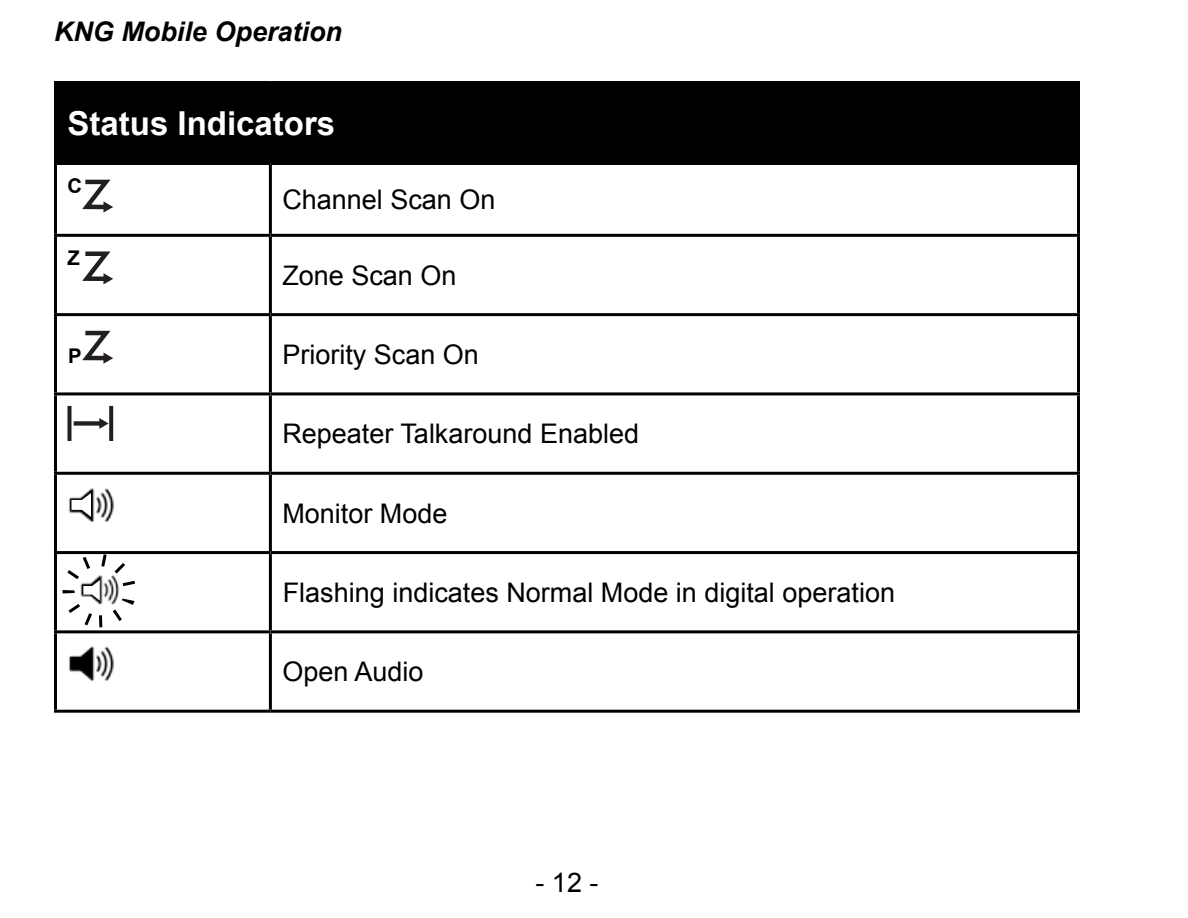
<style>
.page{position:relative;width:1188px;height:918px;background:#fff}
.page>*{position:absolute;margin:0;border:0;box-sizing:border-box;transform-origin:0 0}
.t1{font:700 33px "Arial";color:#fff}
.t2{font:27px "Arial";color:#000}
.t3{font:italic 700 27px "Arial";color:#000}
.t4{font:700 20.4px "Arial";color:#000}
</style>
<div class="page">
<div style="left:56px;top:82px;width:1022px;height:82px;background:#000"></div>
<hr style="left:54px;top:81px;width:216px;height:3px;background:#000">
<hr style="left:54px;top:84px;width:3px;height:78px;background:#000">
<hr style="left:270px;top:81px;width:810px;height:3px;background:#000">
<hr style="left:1077px;top:84px;width:3px;height:78px;background:#000">
<hr style="left:54px;top:162px;width:216px;height:3px;background:#000">
<hr style="left:54px;top:165px;width:3px;height:69px;background:#000">
<hr style="left:270px;top:162px;width:810px;height:3px;background:#000">
<hr style="left:269px;top:165px;width:3px;height:69px;background:#000">
<hr style="left:1077px;top:165px;width:3px;height:69px;background:#000">
<hr style="left:54px;top:234px;width:216px;height:3px;background:#000">
<hr style="left:54px;top:237px;width:3px;height:76px;background:#000">
<hr style="left:270px;top:234px;width:810px;height:3px;background:#000">
<hr style="left:269px;top:237px;width:3px;height:76px;background:#000">
<hr style="left:1077px;top:237px;width:3px;height:76px;background:#000">
<hr style="left:54px;top:313px;width:216px;height:3px;background:#000">
<hr style="left:54px;top:316px;width:3px;height:76px;background:#000">
<hr style="left:270px;top:313px;width:810px;height:3px;background:#000">
<hr style="left:269px;top:316px;width:3px;height:76px;background:#000">
<hr style="left:1077px;top:316px;width:3px;height:76px;background:#000">
<hr style="left:54px;top:392px;width:216px;height:3px;background:#000">
<hr style="left:54px;top:395px;width:3px;height:77px;background:#000">
<hr style="left:270px;top:392px;width:810px;height:3px;background:#000">
<hr style="left:269px;top:395px;width:3px;height:77px;background:#000">
<hr style="left:1077px;top:395px;width:3px;height:77px;background:#000">
<hr style="left:54px;top:472px;width:216px;height:3px;background:#000">
<hr style="left:54px;top:475px;width:3px;height:76px;background:#000">
<hr style="left:270px;top:472px;width:810px;height:3px;background:#000">
<hr style="left:269px;top:475px;width:3px;height:76px;background:#000">
<hr style="left:1077px;top:475px;width:3px;height:76px;background:#000">
<hr style="left:54px;top:551px;width:216px;height:3px;background:#000">
<hr style="left:54px;top:554px;width:3px;height:76px;background:#000">
<hr style="left:270px;top:551px;width:810px;height:3px;background:#000">
<hr style="left:269px;top:554px;width:3px;height:76px;background:#000">
<hr style="left:1077px;top:554px;width:3px;height:76px;background:#000">
<hr style="left:54px;top:630px;width:216px;height:3px;background:#000">
<hr style="left:54px;top:633px;width:3px;height:77px;background:#000">
<hr style="left:270px;top:630px;width:810px;height:3px;background:#000">
<hr style="left:269px;top:633px;width:3px;height:77px;background:#000">
<hr style="left:1077px;top:633px;width:3px;height:77px;background:#000">
<hr style="left:54px;top:710px;width:216px;height:3px;background:#000">
<hr style="left:270px;top:710px;width:810px;height:3px;background:#000">
<svg style="left:82px;top:179px;width:31px;height:34px"></svg>
<svg style="left:82px;top:251px;width:31px;height:33px"></svg>
<svg style="left:82px;top:330px;width:31px;height:34px"></svg>
<div style="left:74px;top:421px;width:27px;height:5px;background:#231f20"></div>
<svg style="left:99px;top:418px;width:10px;height:11px"></svg>
<hr style="left:68px;top:406px;width:3px;height:35px;background:#231f20">
<svg style="left:109px;top:406px;width:4px;height:35px"></svg>
<img style="left:68px;top:488px;width:45px;height:35px">
<svg style="left:72px;top:493px;width:19px;height:24px"></svg>
<div style="left:63px;top:554px;width:73px;height:73px;border:12px dashed #000;border-radius:50%"></div>
<img style="left:80px;top:570px;width:40px;height:40px">
<svg style="left:83px;top:580px;width:17px;height:21px"></svg>
<img style="left:68px;top:646px;width:45px;height:35px">
<p class="t3" style="left:54px;top:16px;width:290px">KNG Mobile Operation</p>
<p class="t1" style="left:68px;top:102px;width:269px">Status Indicators</p>
<p class="t4" style="left:68px;top:172px;width:16px">C</p>
<p class="t4" style="left:68px;top:244px;width:14px">Z</p>
<p class="t2" style="left:282px;top:182px;width:215px">Channel Scan On</p>
<p class="t2" style="left:282px;top:258px;width:176px">Zone Scan On</p>
<p class="t4" style="left:68px;top:342px;width:15px">P</p>
<p class="t2" style="left:282px;top:337px;width:198px">Priority Scan On</p>
<p class="t2" style="left:282px;top:416px;width:358px">Repeater Talkaround Enabled</p>
<p class="t2" style="left:282px;top:496px;width:167px">Monitor Mode</p>
<p class="t2" style="left:283px;top:575px;width:614px">Flashing indicates Normal Mode in digital operation</p>
<p class="t2" style="left:282px;top:654px;width:143px">Open Audio</p>
<p class="t2" style="left:535px;top:865px;width:65px">- 12 -</p>
</div>
